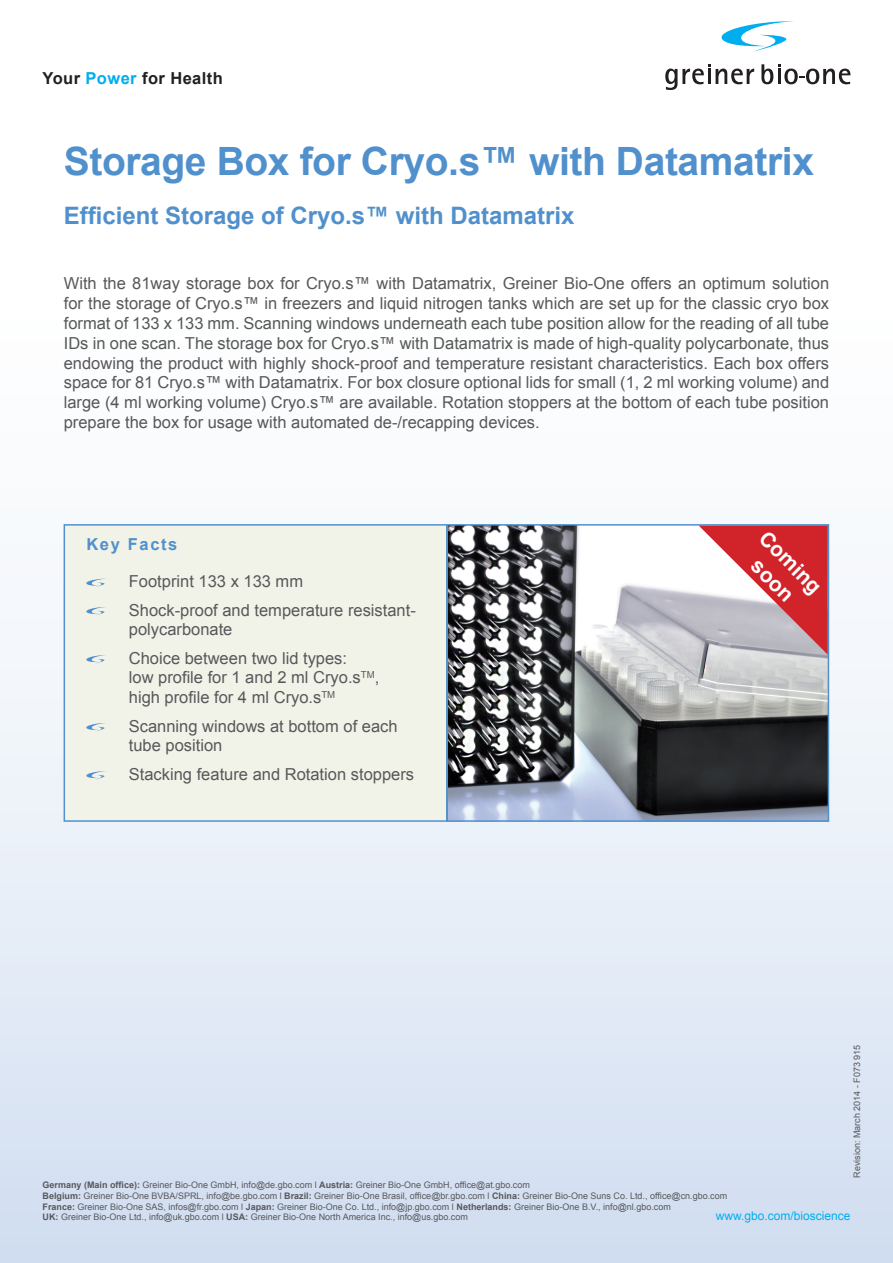
<style>
.page{position:relative;width:893px;height:1263px;background:#fff}
.page>*{position:absolute;margin:0;border:0;box-sizing:border-box;transform-origin:0 0}
.t1{font:700 39px "Arial";letter-spacing:-.01em;color:#5090cc}
.t2{font:700 24px "Arial";color:#5090cc}
.t3{font:700 21px/25.2px "Arial";color:#fff;text-align:center}
.t4{font:16.5px/19.8px "Arial";color:#57585a}
.t5{font:700 16.5px "Arial";letter-spacing:.025em;color:#231f20}
.t6{font:700 16.5px "Arial";letter-spacing:.1em;color:#5090cc}
.t7{font:12px "Arial";color:#00aeef}
.t8{font:9px/10.8px "Arial";color:#57585a}
.s1{color:#00aeef}
.s2{font-weight:700}
</style>
<div class="page">
<div style="left:0;top:0;width:893px;height:1263px;background:linear-gradient(to bottom,#fff,#d8e3f3)"></div>
<svg style="left:721px;top:21px;width:73px;height:31px"></svg>
<svg style="left:665px;top:64px;width:89px;height:26px"></svg>
<svg style="left:761px;top:64px;width:89px;height:20px"></svg>
<img style="left:449px;top:527px;width:377px;height:292px">
<div style="left:446px;top:524px;width:383px;height:298px;border:2px solid #5090cc"></div>
<div style="left:64px;top:525px;width:383px;height:296px;background:#f2f3e8"></div>
<svg style="left:86px;top:579px;width:19px;height:8px"></svg>
<svg style="left:86px;top:607px;width:20px;height:8px"></svg>
<svg style="left:86px;top:655px;width:20px;height:9px"></svg>
<svg style="left:86px;top:723px;width:20px;height:8px"></svg>
<svg style="left:86px;top:771px;width:20px;height:9px"></svg>
<div style="left:64px;top:524px;width:384px;height:298px;border:2px solid #5090cc"></div>
<svg style="left:699px;top:525px;width:129px;height:129px"></svg>
<p class="t5" style="left:43px;top:67px;width:182px">Your <span class="s1">Power</span> for Health</p>
<h1 class="t1" style="left:64px;top:135px;width:752px">Storage Box for Cryo.s™ with Datamatrix</h1>
<h2 class="t2" style="left:64px;top:199px;width:512px">Efficient Storage of Cryo.s™ with Datamatrix</h2>
<p class="t4" style="left:64px;top:274px;width:767px;text-align:justify">With the 81way storage box for Cryo.s™ with Datamatrix, Greiner Bio-One offers an optimum solution for the storage of Cryo.s™ in freezers and liquid nitrogen tanks which are set up for the classic cryo box format of 133 x 133 mm. Scanning windows underneath each tube position allow for the reading of all tube IDs in one scan. The storage box for Cryo.s™ with Datamatrix is made of high-quality polycarbonate, thus endowing the product with highly shock-proof and temperature resistant characteristics. Each box offers space for 81 Cryo.s™ with Datamatrix. For box closure optional lids for small (1, 2 ml working volume) and large (4 ml working volume) Cryo.s™ are available. Rotation stoppers at the bottom of each tube position prepare the box for usage with automated de-/recapping devices.</p>
<p class="t6" style="left:86px;top:534px;width:93px">Key Facts</p>
<p class="t4" style="left:129px;top:567px;width:289px;line-height:28.3px">Footprint 133 x 133 mm<br>Shock-proof and temperature resistant-</p>
<p class="t4" style="left:129px;top:615px;width:220px;line-height:28.3px">polycarbonate<br>Choice between two lid types:</p>
<p class="t4" style="left:129px;top:668px;width:252px">low profile for 1 and 2 ml Cryo.s<sup>TM</sup>, high profile for 4 ml Cryo.s<sup>TM</sup></p>
<p class="t4" style="left:129px;top:716px;width:270px">Scanning windows at bottom of each tube position</p>
<p class="t4" style="left:129px;top:764px;width:287px">Stacking feature and Rotation stoppers</p>
<p class="t3" style="left:771px;top:526px;width:80px;rotate:45deg">Coming soon</p>
<p class="t8" style="left:852px;top:1178px;width:135px;rotate:-90deg">Revision: March 2014 - F073 915</p>
<p class="t8" style="left:43px;top:1179px;width:686px"><span class="s2">Germany (Main office):</span> Greiner Bio-One GmbH, info@de.gbo.com l <span class="s2">Austria:</span> Greiner Bio-One GmbH, office@at.gbo.com<br><span class="s2">Belgium:</span> Greiner Bio-One BVBA/SPRL, info@be.gbo.com l <span class="s2">Brazil:</span> Greiner Bio-One Brasil, office@br.gbo.com l <span class="s2">China:</span> Greiner Bio-One Suns Co. Ltd., office@cn.gbo.com <span class="s2">France:</span> Greiner Bio-One SAS, infos@fr.gbo.com l <span class="s2">Japan:</span> Greiner Bio-One Co. Ltd., info@jp.gbo.com l <span class="s2">Netherlands:</span> Greiner Bio-One B.V., info@nl.gbo.com<br><span class="s2">UK:</span> Greiner Bio-One Ltd., info@uk.gbo.com l <span class="s2">USA:</span> Greiner Bio-One North America Inc., info@us.gbo.com</p>
<p class="t7" style="left:716px;top:1207px;width:136px">www.gbo.com/bioscience</p>
</div>
